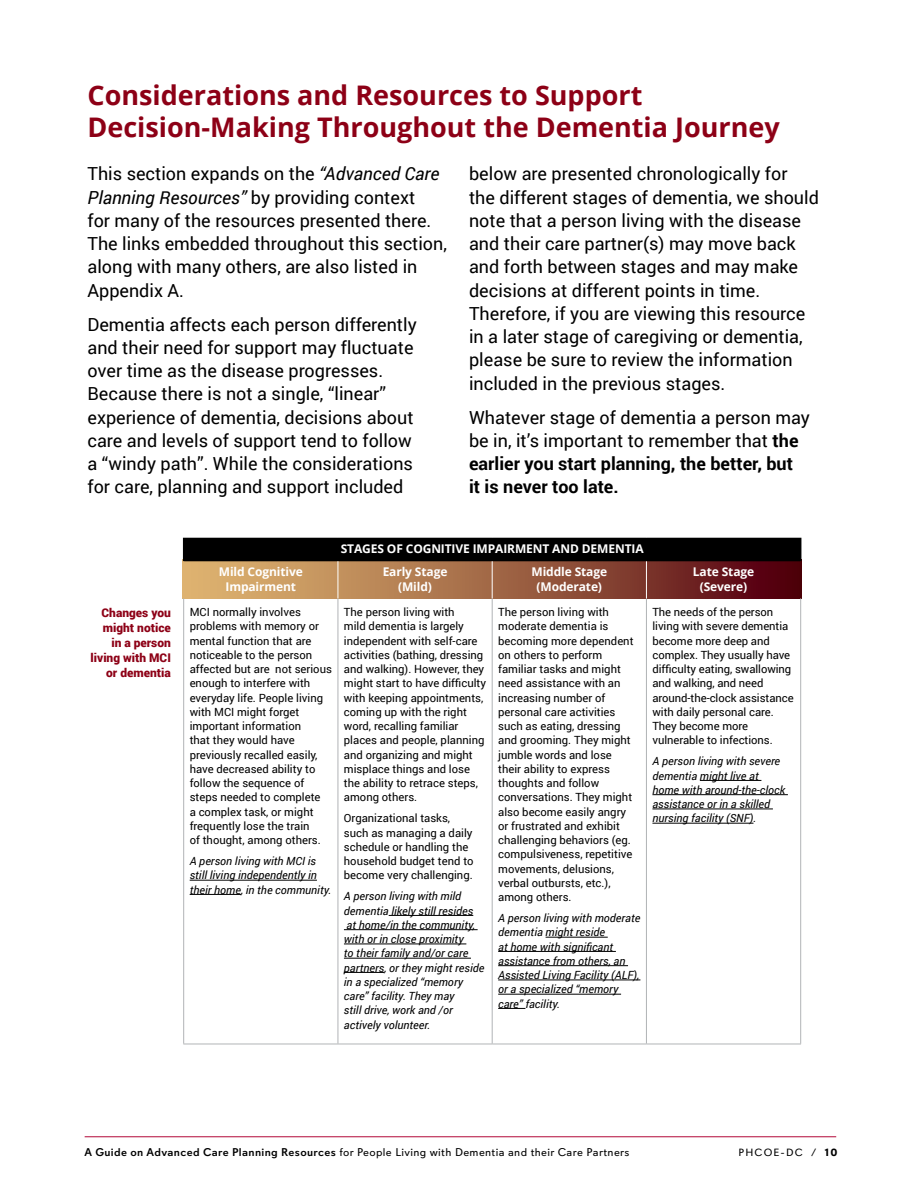
<style>
.page{position:relative;width:918px;height:1188px;background:#fff}
.page>*{position:absolute;margin:0;border:0;box-sizing:border-box;transform-origin:0 0}
.t1{font:700 27px/32px "Open Sans";color:#8d0016}
.t2{font:18px/23.2px "Roboto";color:#000}
.t3{font:700 12px/15px "Open Sans";letter-spacing:-.01em;color:#fff;text-align:center}
.t4{font:900 12px/15px "Roboto";color:#8d0016;text-align:right}
.t5{font:11.25px/14.2px "Roboto";color:#000}
.t6{font:italic 11.25px/14.2px "Roboto";color:#000}
.t7{font:11.25px "Davis Sans";letter-spacing:.03em;color:#000;scale:1.04 1}
.t8{font:10.5px "Davis Sans";letter-spacing:.11em;color:#000;scale:1.04 1}
.s1{font-style:italic}
.s2{font-weight:700}
.s3{font-weight:500}
</style>
<div class="page">
<hr style="left:85px;top:1137px;width:751px;height:1px;background:#b30838">
<svg style="left:184px;top:561px;width:616px;height:37px;background:#9c6042"></svg>
<div style="left:184px;top:538px;width:617px;height:23px;background:#000"></div>
<svg style="left:183px;top:539px;width:1px;height:21px"></svg>
<hr style="left:183px;top:560px;width:155px;height:1px;background:#000">
<hr style="left:183px;top:538px;width:155px;height:1px;background:#000">
<hr style="left:183px;top:561px;width:1px;height:37px;background:#deb370">
<hr style="left:800px;top:561px;width:1px;height:37px;background:#4a0006">
<hr style="left:183px;top:598px;width:1px;height:446px;background:#b1b4b6">
<hr style="left:338px;top:598px;width:1px;height:446px;background:#b1b4b6">
<hr style="left:492px;top:598px;width:1px;height:446px;background:#b1b4b6">
<hr style="left:646px;top:598px;width:1px;height:446px;background:#b1b4b6">
<hr style="left:800px;top:598px;width:1px;height:446px;background:#b1b4b6">
<hr style="left:338px;top:561px;width:1px;height:37px;background:#fff">
<hr style="left:492px;top:561px;width:1px;height:37px;background:#fff">
<hr style="left:646px;top:561px;width:1px;height:37px;background:#fff">
<hr style="left:183px;top:1044px;width:155px;height:1px;background:#b1b4b6">
<hr style="left:338px;top:1044px;width:154px;height:1px;background:#b1b4b6">
<hr style="left:492px;top:1044px;width:154px;height:1px;background:#b1b4b6">
<hr style="left:646px;top:1044px;width:155px;height:1px;background:#b1b4b6">
<hr style="left:190px;top:880px;width:127px;height:1px;background:#000">
<hr style="left:190px;top:894px;width:51px;height:1px;background:#000">
<hr style="left:389px;top:915px;width:84px;height:1px;background:#000">
<hr style="left:344px;top:929px;width:134px;height:1px;background:#000">
<hr style="left:344px;top:944px;width:122px;height:1px;background:#000">
<hr style="left:344px;top:958px;width:127px;height:1px;background:#000">
<hr style="left:344px;top:972px;width:40px;height:1px;background:#000">
<hr style="left:546px;top:937px;width:62px;height:1px;background:#000">
<hr style="left:498px;top:951px;width:118px;height:1px;background:#000">
<hr style="left:498px;top:965px;width:130px;height:1px;background:#000">
<hr style="left:498px;top:980px;width:142px;height:1px;background:#000">
<hr style="left:498px;top:994px;width:123px;height:1px;background:#000">
<svg style="left:498px;top:1008px;width:27px;height:1px"></svg>
<hr style="left:700px;top:780px;width:61px;height:1px;background:#000">
<hr style="left:652px;top:794px;width:136px;height:1px;background:#000">
<hr style="left:652px;top:809px;width:121px;height:1px;background:#000">
<hr style="left:652px;top:823px;width:101px;height:1px;background:#000">
<h1 class="t1" style="left:87px;top:78px;width:694px">Considerations and Resources to Support<br>Decision-Making Throughout the Dementia Journey</h1>
<h2 class="t2" style="left:87px;top:162px;width:361px">This section expands on the <span class="s1">“Advanced Care Planning Resources”</span> by providing context<br>for many of the resources presented there.<br>The links embedded throughout this section, along with many others, are also listed in Appendix A.</h2>
<p class="t2" style="left:87px;top:312px;width:331px">Dementia affects each person differently and their need for support may fluctuate over time as the disease progresses.<br>Because there is not a single, “linear” experience of dementia, decisions about care and levels of support tend to follow a “windy path”. While the considerations for care, planning and support included</p>
<p class="t2" style="left:469px;top:162px;width:351px">below are presented chronologically for<br>the different stages of dementia, we should note that a person living with the disease and their care partner(s) may move back and forth between stages and may make decisions at different points in time.<br>Therefore, if you are viewing this resource in a later stage of caregiving or dementia, please be sure to review the information included in the previous stages.</p>
<h2 class="t2" style="left:469px;top:405px;width:342px">Whatever stage of dementia a person may be in, it’s important to remember that <span class="s2">the earlier you start planning, the better, but<br>it is never too late.</span></h2>
<p class="t3" style="left:341px;top:541px;width:304px">STAGES OF COGNITIVE IMPAIRMENT AND DEMENTIA</p>
<p class="t3" style="left:219px;top:564px;width:85px">Mild Cognitive<br>Impairment</p>
<p class="t3" style="left:383px;top:564px;width:66px">Early Stage (Mild)</p>
<p class="t3" style="left:531px;top:564px;width:77px">Middle Stage (Moderate)</p>
<p class="t3" style="left:693px;top:564px;width:63px">Late Stage (Severe)</p>
<p class="t4" style="left:91px;top:605px;width:82px">Changes you might notice in a person living with MCI or dementia</p>
<p class="t5" style="left:190px;top:605px;width:144px">MCI normally involves problems with memory or mental function that are noticeable to the person affected but are not serious enough to interfere with everyday life. People living with MCI might forget important information<br>that they would have previously recalled easily, have decreased ability to follow the sequence of steps needed to complete<br>a complex task, or might frequently lose the train<br>of thought, among others.</p>
<p class="t6" style="left:190px;top:854px;width:143px">A person living with MCI is still living independently in their home, in the community.</p>
<p class="t5" style="left:344px;top:605px;width:144px">The person living with<br>mild dementia is largely independent with self-care activities (bathing, dressing and walking). However, they might start to have difficulty with keeping appointments, coming up with the right word, recalling familiar places and people, planning and organizing and might misplace things and lose the ability to retrace steps, among others.</p>
<p class="t5" style="left:344px;top:811px;width:131px">Organizational tasks, such as managing a daily schedule or handling the household budget tend to become very challenging.</p>
<p class="t6" style="left:344px;top:889px;width:142px">A person living with mild dementia likely still resides at home/in the community, with or in close proximity<br>to their family and/or care partners, or they might reside in a specialized “memory care” facility. They may<br>still drive, work and /or actively volunteer.</p>
<p class="t5" style="left:498px;top:605px;width:137px">The person living with moderate dementia is becoming more dependent on others to perform familiar tasks and might need assistance with an increasing number of personal care activities such as eating, dressing and grooming. They might jumble words and lose their ability to express thoughts and follow conversations. They might also become easily angry or frustrated and exhibit challenging behaviors (eg. compulsiveness, repetitive movements, delusions, verbal outbursts, etc.), among others.</p>
<p class="t6" style="left:498px;top:911px;width:144px">A person living with moderate dementia might reside<br>at home with significant assistance from others, an<br>Assisted Living Facility (ALF), or a specialized “memory care” facility.</p>
<p class="t5" style="left:652px;top:605px;width:143px">The needs of the person living with severe dementia become more deep and complex. They usually have difficulty eating, swallowing and walking, and need around-the-clock assistance with daily personal care.<br>They become more vulnerable to infections.</p>
<p class="t6" style="left:652px;top:754px;width:134px">A person living with severe dementia might live at home with around-the-clock assistance or in a skilled nursing facility (SNF).</p>
<p class="t7" style="left:85px;top:1146px;width:525px"><span class="s3">A Guide on Advanced Care Planning Resources</span> for People Living with Dementia and their Care Partners</p>
<p class="t8" style="left:738px;top:1146px;width:97px">PHCOE-DC / <span class="s2">10</span></p>
</div>
